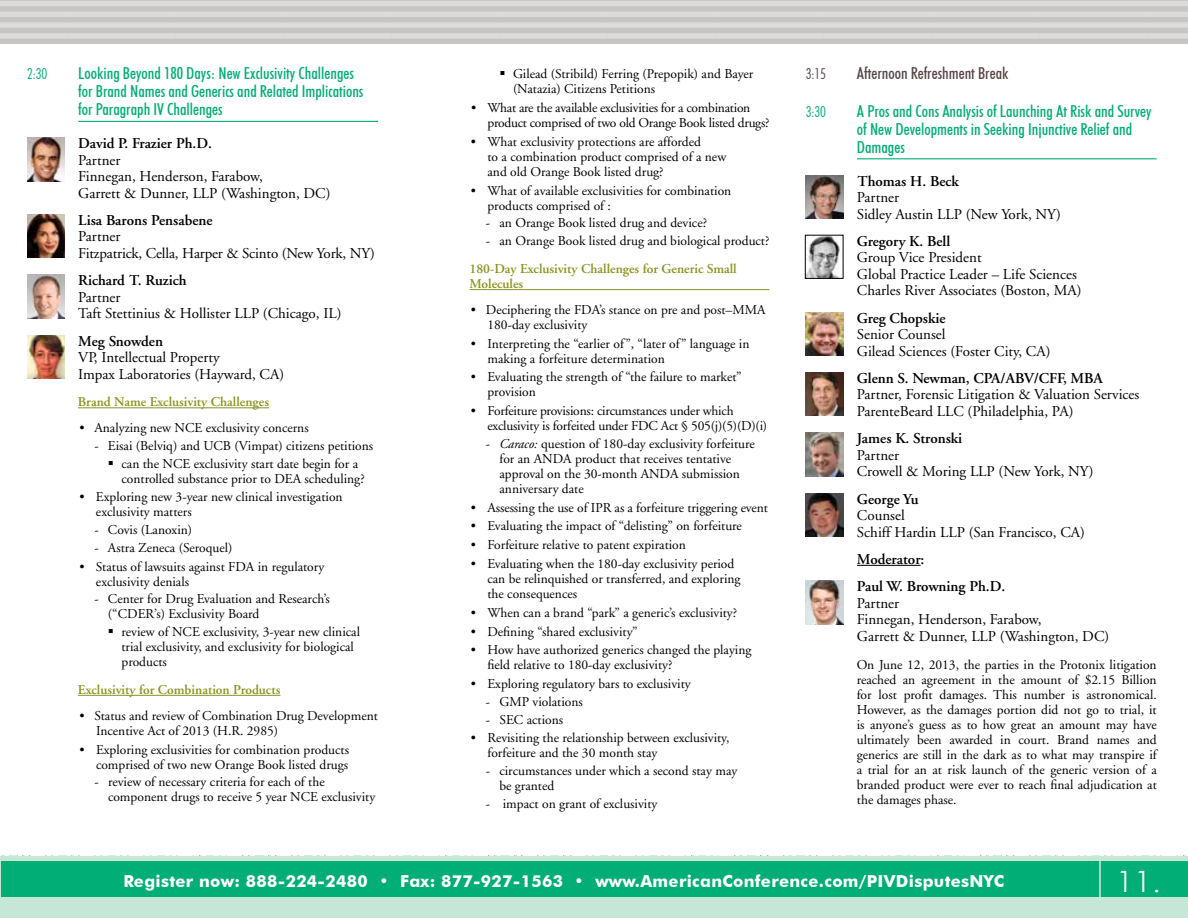
<style>
.page{position:relative;width:1188px;height:918px;background:#fff}
.page>*{position:absolute;margin:0;border:0;box-sizing:border-box;transform-origin:0 0}
.t1{font:300 30px "Futura BT";color:#fff}
.t2{font:500 condensed 16.5px/18px "Futura BT";color:#00ae76}
.t3{font:700 16.5px "Futura BT";letter-spacing:.02em;color:#fff}
.t4{font:500 condensed 16.5px "Futura BT";color:#564646}
.t5{font:15px/16.5px "Adobe Garamond";color:#000}
.t6{font:600 15px/27.3px "Adobe Garamond";color:#000}
.t7{font:300 condensed 15px "Futura BT";color:#00ae76}
.t8{font:300 condensed 15px "Futura BT";color:#564646}
.t9{font:13.5px/15px "Adobe Garamond";color:#000}
.t10{font:600 13.5px/15px "Adobe Garamond";color:#8a941e}
.t11{font:13.5px/15px "Adobe Garamond";letter-spacing:-.02em;color:#000}
.s1{font-style:italic}
</style>
<div class="page">
<div style="left:0;top:0;width:1188px;height:44px;background:linear-gradient(to right,#d2cfcf,#d2cfcf)"></div>
<div style="left:0;top:856px;width:1188px;height:62px;background:#c6e6d6"></div>
<div style="left:1px;top:862px;width:1187px;height:35px;background:#00ae76"></div>
<hr style="left:1099px;top:859px;width:2px;height:41px;background:#d1eadd">
<hr style="left:78px;top:121px;width:300px;height:1px;background:#00ae76">
<hr style="left:78px;top:407px;width:191px;height:1px;background:#8a941e">
<hr style="left:78px;top:695px;width:202px;height:1px;background:#8a941e">
<img style="left:27px;top:138px;width:38px;height:43px">
<img style="left:27px;top:215px;width:38px;height:43px">
<img style="left:27px;top:275px;width:38px;height:43px">
<img style="left:27px;top:335px;width:38px;height:43px">
<hr style="left:470px;top:289px;width:300px;height:1px;background:#8a941e">
<hr style="left:857px;top:158px;width:300px;height:1px;background:#00ae76">
<hr style="left:857px;top:565px;width:64px;height:1px;background:#000">
<img style="left:806px;top:175px;width:37px;height:43px">
<img style="left:807px;top:237px;width:33px;height:40px">
<div style="left:805px;top:235px;width:38px;height:44px;border:1px solid #000"></div>
<img style="left:806px;top:312px;width:37px;height:44px">
<img style="left:806px;top:373px;width:37px;height:43px">
<img style="left:806px;top:433px;width:37px;height:43px">
<img style="left:806px;top:493px;width:37px;height:43px">
<img style="left:806px;top:581px;width:37px;height:43px">
<p class="t7" style="left:27px;top:65px;width:22px">2:30</p>
<p class="t2" style="left:78px;top:64px;width:287px">Looking Beyond 180 Days: New Exclusivity Challenges for Brand Names and Generics and Related Implications for Paragraph IV Challenges</p>
<p class="t6" style="left:78px;top:130px;width:135px">David P. Frazier Ph.D.</p>
<p class="t5" style="left:78px;top:152px;width:254px">Partner<br>Finnegan, Henderson, Farabow,<br>Garrett &amp; Dunner, LLP (Washington, DC)</p>
<p class="t6" style="left:78px;top:207px;width:136px">Lisa Barons Pensabene</p>
<p class="t5" style="left:78px;top:229px;width:298px">Partner<br>Fitzpatrick, Cella, Harper &amp; Scinto (New York, NY)</p>
<p class="t6" style="left:78px;top:267px;width:110px">Richard T. Ruzich</p>
<p class="t5" style="left:78px;top:289px;width:265px">Partner<br>Taft Stettinius &amp; Hollister LLP (Chicago, IL)</p>
<p class="t6" style="left:78px;top:327px;width:86px">Meg Snowden</p>
<p class="t5" style="left:78px;top:349px;width:207px">VP, Intellectual Property<br>Impax Laboratories (Hayward, CA)</p>
<p class="t10" style="left:78px;top:395px;width:193px">Brand Name Exclusivity Challenges</p>
<p class="t9" style="left:79px;top:421px;width:231px">• Analyzing new NCE exclusivity concerns</p>
<p class="t9" style="left:94px;top:439px;width:280px">- Eisai (Belviq) and UCB (Vimpat) citizens petitions</p>
<p class="t9" style="left:121px;top:456px;width:245px;text-indent:-14px">▪ can the NCE exclusivity start date begin for a controlled substance prior to DEA scheduling?</p>
<p class="t9" style="left:96px;top:490px;width:248px;text-indent:-16px">• Exploring new 3-year new clinical investigation exclusivity matters</p>
<p class="t9" style="left:94px;top:523px;width:99px">- Covis (Lanoxin)</p>
<p class="t9" style="left:94px;top:540px;width:139px">- Astra Zeneca (Seroquel)</p>
<p class="t9" style="left:96px;top:559px;width:230px;text-indent:-16px">• Status of lawsuits against FDA in regulatory exclusivity denials</p>
<p class="t9" style="left:108px;top:592px;width:223px;text-indent:-14px">- Center for Drug Evaluation and Research’s (“CDER’s) Exclusivity Board</p>
<p class="t9" style="left:121px;top:625px;width:240px;text-indent:-14px">▪ review of NCE exclusivity, 3-year new clinical trial exclusivity, and exclusivity for biological products</p>
<p class="t10" style="left:78px;top:682px;width:204px">Exclusivity for Combination Products</p>
<p class="t9" style="left:96px;top:708px;width:284px;text-indent:-17px">• Status and review of Combination Drug Development<br>Incentive Act of 2013 (H.R. 2985)</p>
<p class="t9" style="left:80px;top:742px;width:271px;text-align:right">• Exploring exclusivities for combination products comprised of two new Orange Book listed drugs</p>
<p class="t9" style="left:108px;top:775px;width:269px;text-indent:-13px">- review of necessary criteria for each of the component drugs to receive 5 year NCE exclusivity</p>
<p class="t9" style="left:513px;top:67px;width:242px;text-indent:-14px">▪ Gilead (Stribild) Ferring (Prepopik) and Bayer (Natazia) Citizens Petitions</p>
<p class="t11" style="left:487px;top:101px;width:283px;text-indent:-16px">• What are the available exclusivities for a combination product comprised of two old Orange Book listed drugs?</p>
<p class="t9" style="left:487px;top:135px;width:240px;text-indent:-16px">• What exclusivity protections are afforded<br>to a combination product comprised of a new and old Orange Book listed drug?</p>
<p class="t9" style="left:487px;top:183px;width:245px;text-indent:-16px">• What of available exclusivities for combination products comprised of :</p>
<p class="t9" style="left:486px;top:216px;width:223px">- an Orange Book listed drug and device?</p>
<p class="t9" style="left:486px;top:234px;width:285px">- an Orange Book listed drug and biological product?</p>
<p class="t10" style="left:469px;top:262px;width:269px">180-Day Exclusivity Challenges for Generic Small<br>Molecules</p>
<p class="t9" style="left:487px;top:302px;width:279px;text-indent:-16px">• Deciphering the FDA’s stance on pre and post–MMA<br>180-day exclusivity</p>
<p class="t9" style="left:487px;top:336px;width:264px;text-indent:-16px">• Interpreting the “earlier of”, “later of” language in making a forfeiture determination</p>
<p class="t9" style="left:487px;top:370px;width:256px;text-indent:-16px">• Evaluating the strength of “the failure to market” provision</p>
<p class="t9" style="left:487px;top:404px;width:281px;text-indent:-16px">• Forfeiture provisions: circumstances under which exclusivity is forfeited under FDC Act § 505(j)(5)(D)(i)</p>
<p class="t9" style="left:499px;top:437px;width:257px;text-indent:-14px">- <span class="s1">Caraco:</span> question of 180-day exclusivity forfeiture for an ANDA product that receives tentative approval on the 30-month ANDA submission anniversary date</p>
<p class="t9" style="left:471px;top:500px;width:299px">• Assessing the use of IPR as a forfeiture triggering event</p>
<p class="t9" style="left:471px;top:519px;width:272px">• Evaluating the impact of “delisting” on forfeiture</p>
<p class="t9" style="left:471px;top:538px;width:217px">• Forfeiture relative to patent expiration</p>
<p class="t9" style="left:487px;top:557px;width:255px;text-indent:-16px">• Evaluating when the 180-day exclusivity period can be relinquished or transferred, and exploring the consequences</p>
<p class="t9" style="left:471px;top:605px;width:268px">• When can a brand “park” a generic’s exclusivity?</p>
<p class="t9" style="left:471px;top:624px;width:168px">• Defining “shared exclusivity”</p>
<p class="t9" style="left:487px;top:643px;width:266px;text-indent:-16px">• How have authorized generics changed the playing field relative to 180-day exclusivity?</p>
<p class="t9" style="left:471px;top:677px;width:221px">• Exploring regulatory bars to exclusivity</p>
<p class="t9" style="left:486px;top:694px;width:98px">- GMP violations</p>
<p class="t9" style="left:486px;top:712px;width:79px">- SEC actions</p>
<p class="t9" style="left:487px;top:731px;width:243px;text-indent:-16px">• Revisiting the relationship between exclusivity, forfeiture and the 30 month stay</p>
<p class="t9" style="left:499px;top:764px;width:239px;text-indent:-14px">- circumstances under which a second stay may be granted</p>
<p class="t9" style="left:486px;top:796px;width:173px">- impact on grant of exclusivity</p>
<p class="t8" style="left:806px;top:65px;width:22px">3:15</p>
<p class="t4" style="left:857px;top:64px;width:153px">Afternoon Refreshment Break</p>
<p class="t7" style="left:806px;top:102px;width:22px">3:30</p>
<p class="t2" style="left:857px;top:102px;width:296px">A Pros and Cons Analysis of Launching At Risk and Survey of New Developments in Seeking Injunctive Relief and<br>Damages</p>
<p class="t6" style="left:858px;top:167px;width:103px">Thomas H. Beck</p>
<p class="t5" style="left:857px;top:189px;width:205px">Partner<br>Sidley Austin LLP (New York, NY)</p>
<p class="t6" style="left:857px;top:228px;width:95px">Gregory K. Bell</p>
<p class="t5" style="left:857px;top:250px;width:226px">Group Vice President<br>Global Practice Leader – Life Sciences<br>Charles River Associates (Boston, MA)</p>
<p class="t6" style="left:857px;top:305px;width:90px">Greg Chopskie</p>
<p class="t5" style="left:857px;top:327px;width:195px">Senior Counsel<br>Gilead Sciences (Foster City, CA)</p>
<p class="t6" style="left:857px;top:365px;width:248px">Glenn S. Newman, CPA/ABV/CFF, MBA</p>
<p class="t5" style="left:857px;top:387px;width:284px">Partner, Forensic Litigation &amp; Valuation Services<br>ParenteBeard LLC (Philadelphia, PA)</p>
<p class="t6" style="left:857px;top:425px;width:107px">James K. Stronski</p>
<p class="t5" style="left:857px;top:447px;width:238px">Partner<br>Crowell &amp; Moring LLP (New York, NY)</p>
<p class="t6" style="left:857px;top:485px;width:63px">George Yu</p>
<p class="t5" style="left:857px;top:507px;width:230px">Counsel<br>Schiff Hardin LLP (San Francisco, CA)</p>
<p class="t6" style="left:857px;top:546px;width:150px">Moderator:<br>Paul W. Browning Ph.D.</p>
<p class="t5" style="left:857px;top:595px;width:254px">Partner<br>Finnegan, Henderson, Farabow,<br>Garrett &amp; Dunner, LLP (Washington, DC)</p>
<p class="t9" style="left:857px;top:657px;width:302px;text-align:justify">On June 12, 2013, the parties in the Protonix litigation reached an agreement in the amount of $2.15 Billion for lost profit damages. This number is astronomical.<br>However, as the damages portion did not go to trial, it is anyone’s guess as to how great an amount may have ultimately been awarded in court. Brand names and generics are still in the dark as to what may transpire if a trial for an at risk launch of the generic version of a branded product were ever to reach final adjudication at the damages phase.</p>
<p class="t3" style="left:123px;top:871px;width:882px">Register now: 888-224-2480 • Fax: 877-927-1563 • www.AmericanConference.com/PIVDisputesNYC</p>
<h1 class="t1" style="left:1117px;top:863px;width:46px">11.</h1>
</div>
